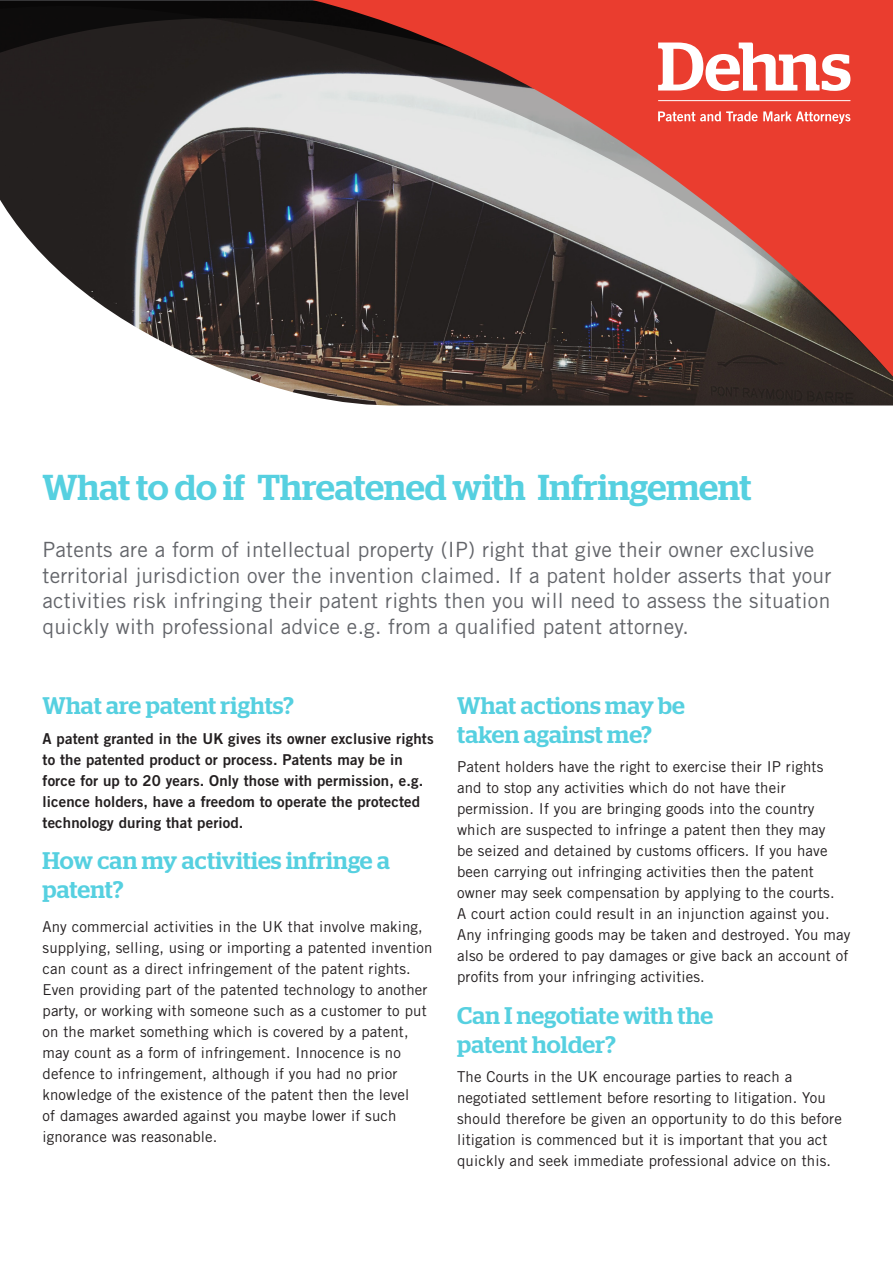
<style>
.page{position:relative;width:893px;height:1263px;background:#fff}
.page>*{position:absolute;margin:0;border:0;box-sizing:border-box;transform-origin:0 0}
.Main_heading{font:500 36px "Stag";color:#56d0e0}
.Sub_Heading_1{font:500 24px/28.8px "Stag";letter-spacing:.01em;color:#56d0e0}
.Body_copy{font:500 24px/28.8px "Stag";letter-spacing:.01em;color:#56d0e0}
.Intro{font:21px/25.5px "Trade Gothic LT Std";letter-spacing:.01em;color:#63656a}
.Body_copy-2{font:15px/21px "Trade Gothic LT Std";letter-spacing:.01em;color:#231f20}
.Body_copy-3{font:15px/21px "Trade Gothic LT Std Bd 2";letter-spacing:.01em;color:#231f20}
</style>
<div class="page">
<svg style="left:0;top:0;width:250px;height:177px;background:#2f2b2a"></svg>
<svg style="left:250px;top:0;width:643px;height:177px;background:#c0645c"></svg>
<svg style="left:0;top:177px;width:893px;height:229px;background:#715b59"></svg>
<svg style="left:658px;top:43px;width:192px;height:48px"></svg>
<hr style="left:658px;top:100px;width:192px;height:1px;background:#fff">
<svg style="left:658px;top:111px;width:192px;height:13px;background:#ef746b"></svg>
<p class="Main_heading" style="left:43px;top:466px;width:710px">What to do if Threatened with Infringement</p>
<p class="Intro" style="left:43px;top:537px;width:790px">Patents are a form of intellectual property (IP) right that give their owner exclusive territorial jurisdiction over the invention claimed. If a patent holder asserts that your activities risk infringing their patent rights then you will need to assess the situation quickly with professional advice e.g. from a qualified patent attorney.</p>
<p class="Sub_Heading_1" style="left:43px;top:691px;width:253px">What are patent rights?</p>
<p class="Body_copy-3" style="left:43px;top:727px;width:393px">A patent granted in the UK gives its owner exclusive rights to the patented product or process. Patents may be in force for up to 20 years. Only those with permission, e.g. licence holders, have a freedom to operate the protected technology during that period.</p>
<p class="Body_copy" style="left:43px;top:846px;width:349px">How can my activities infringe a patent?</p>
<p class="Body_copy-2" style="left:43px;top:916px;width:391px">Any commercial activities in the UK that involve making, supplying, selling, using or importing a patented invention can count as a direct infringement of the patent rights.<br>Even providing part of the patented technology to another party, or working with someone such as a customer to put on the market something which is covered by a patent, may count as a form of infringement. Innocence is no defence to infringement, although if you had no prior knowledge of the existence of the patent then the level<br>of damages awarded against you maybe lower if such ignorance was reasonable.</p>
<p class="Sub_Heading_1" style="left:457px;top:691px;width:229px">What actions may be taken against me?</p>
<p class="Body_copy-2" style="left:457px;top:756px;width:395px">Patent holders have the right to exercise their IP rights and to stop any activities which do not have their permission. If you are bringing goods into the country which are suspected to infringe a patent then they may<br>be seized and detained by customs officers. If you have been carrying out infringing activities then the patent owner may seek compensation by applying to the courts.<br>A court action could result in an injunction against you.<br>Any infringing goods may be taken and destroyed. You may also be ordered to pay damages or give back an account of profits from your infringing activities.</p>
<p class="Sub_Heading_1" style="left:457px;top:1001px;width:257px">Can I negotiate with the patent holder?</p>
<p class="Body_copy-2" style="left:457px;top:1066px;width:386px">The Courts in the UK encourage parties to reach a negotiated settlement before resorting to litigation. You should therefore be given an opportunity to do this before litigation is commenced but it is important that you act quickly and seek immediate professional advice on this.</p>
</div>
